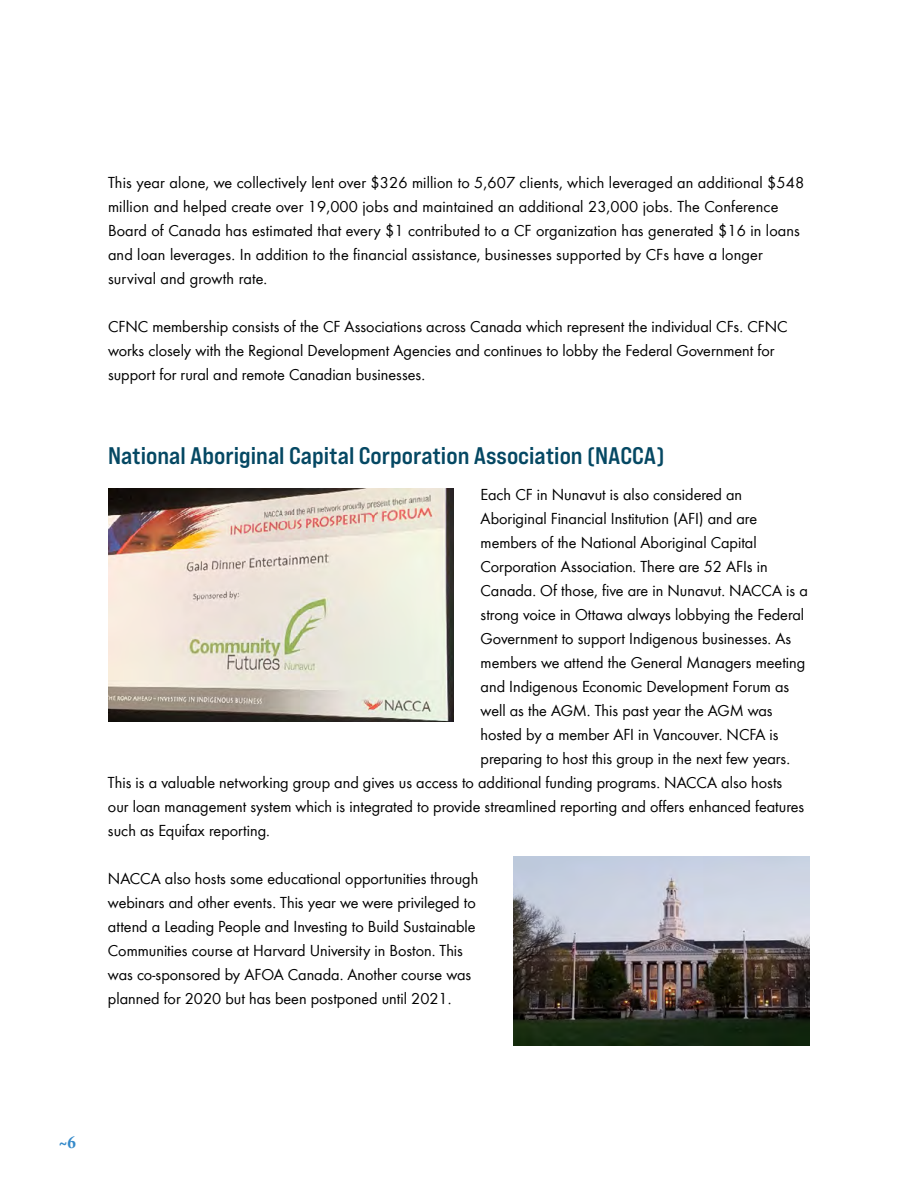
<style>
.page{position:relative;width:918px;height:1188px;background:#fff}
.page>*{position:absolute;margin:0;border:0;box-sizing:border-box;transform-origin:0 0}
.t1{font:24px "Bebas Neue Pro Exp Bd";color:#054863}
.t2{font:700 17.25px "Adobe Caslon Pro";color:#358aca}
.t3{font:16.5px/24px "Futura Boo";color:#000}
</style>
<div class="page">
<img style="left:108px;top:489px;width:346px;height:233px">
<img style="left:514px;top:856px;width:296px;height:190px">
<p class="t3" style="left:108px;top:169px;width:698px">This year alone, we collectively lent over $326 million to 5,607 clients, which leveraged an additional $548 million and helped create over 19,000 jobs and maintained an additional 23,000 jobs. The Conference Board of Canada has estimated that every $1 contributed to a CF organization has generated $16 in loans and loan leverages. In addition to the financial assistance, businesses supported by CFs have a longer survival and growth rate.</p>
<p class="t3" style="left:108px;top:313px;width:681px">CFNC membership consists of the CF Associations across Canada which represent the individual CFs. CFNC works closely with the Regional Development Agencies and continues to lobby the Federal Government for support for rural and remote Canadian businesses.</p>
<h1 class="t1" style="left:108px;top:440px;width:558px">National Aboriginal Capital Corporation Association (NACCA)</h1>
<p class="t3" style="left:481px;top:481px;width:263px">Each CF in Nunavut is also considered an</p>
<p class="t3" style="left:481px;top:505px;width:278px">Aboriginal Financial Institution (AFI) and are</p>
<p class="t3" style="left:481px;top:529px;width:278px">members of the National Aboriginal Capital</p>
<p class="t3" style="left:481px;top:553px;width:289px">Corporation Association. There are 52 AFIs in</p>
<p class="t3" style="left:481px;top:577px;width:329px">Canada. Of those, five are in Nunavut. NACCA is a</p>
<p class="t3" style="left:481px;top:601px;width:325px">strong voice in Ottawa always lobbying the Federal</p>
<p class="t3" style="left:481px;top:625px;width:312px">Government to support Indigenous businesses. As</p>
<p class="t3" style="left:481px;top:649px;width:326px">members we attend the General Managers meeting</p>
<p class="t3" style="left:481px;top:673px;width:310px">and Indigenous Economic Development Forum as</p>
<p class="t3" style="left:481px;top:697px;width:294px">well as the AGM. This past year the AGM was</p>
<p class="t3" style="left:481px;top:721px;width:300px">hosted by a member AFI in Vancouver. NCFA is</p>
<p class="t3" style="left:481px;top:745px;width:311px">preparing to host this group in the next few years.</p>
<p class="t3" style="left:108px;top:769px;width:676px">This is a valuable networking group and gives us access to additional funding programs. NACCA also hosts</p>
<p class="t3" style="left:108px;top:793px;width:698px">our loan management system which is integrated to provide streamlined reporting and offers enhanced features</p>
<p class="t3" style="left:108px;top:817px;width:163px">such as Equifax reporting.</p>
<p class="t3" style="left:108px;top:865px;width:372px">NACCA also hosts some educational opportunities through webinars and other events. This year we were privileged to attend a Leading People and Investing to Build Sustainable Communities course at Harvard University in Boston. This was co-sponsored by AFOA Canada. Another course was planned for 2020 but has been postponed until 2021.</p>
<p class="t2" style="left:59px;top:1132px;width:19px">~6</p>
</div>
